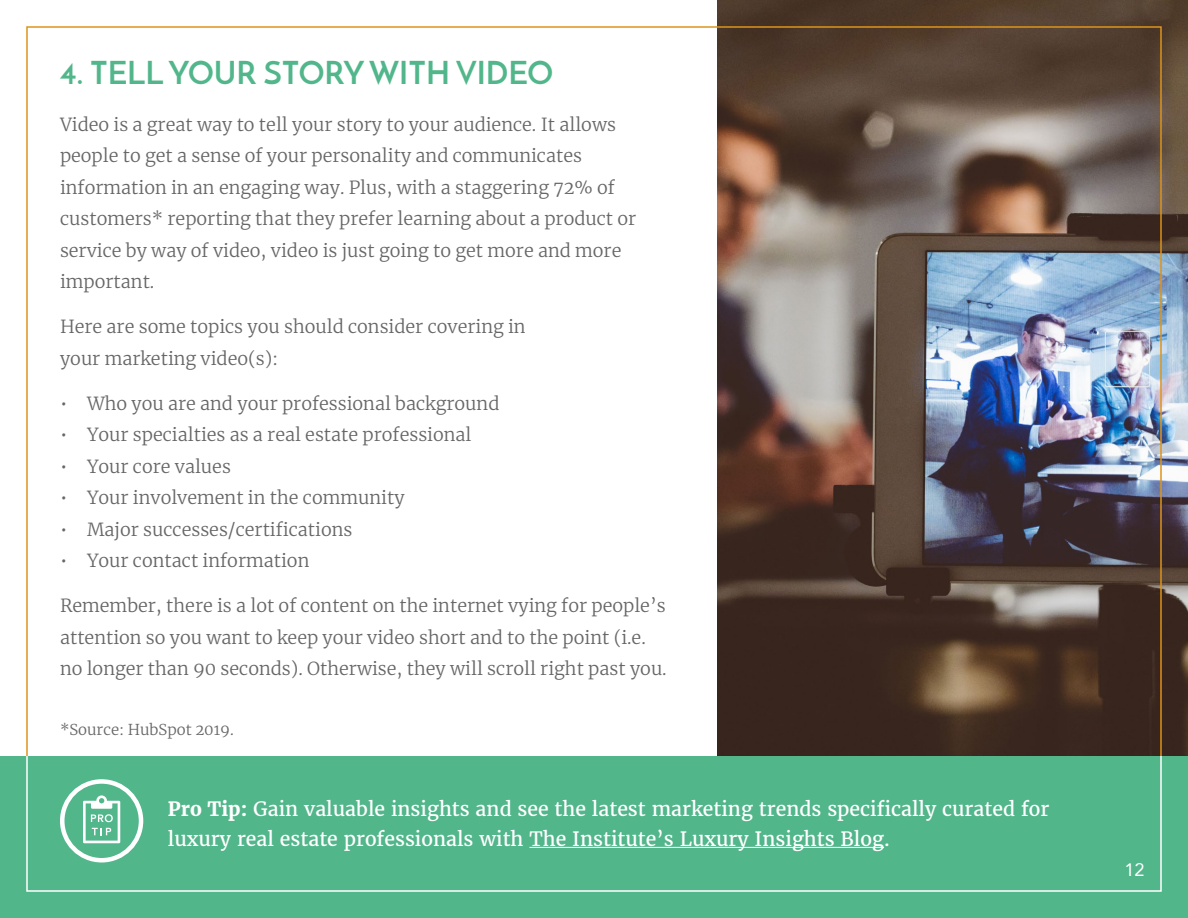
<style>
.page{position:relative;width:1188px;height:918px;background:#fff}
.page>*{position:absolute;margin:0;border:0;box-sizing:border-box;transform-origin:0 0}
.t1{font:700 31.5px "Josefin Sans";color:#52b68b}
.t2{font:19.5px/30px "Merriweather";color:#fff}
.t3{font:300 18px/31.5px "Merriweather";color:#666}
.t4{font:18px "Avenir";color:#fff}
.t5{font:300 15px "Merriweather";color:#666}
.s1{font-weight:700}
</style>
<div class="page">
<img style="left:717px;top:0;width:471px;height:756px">
<div style="left:0;top:756px;width:1188px;height:162px;background:#52b68b"></div>
<hr style="left:529px;top:847px;width:355px;height:1px;background:#fff">
<div style="left:60px;top:779px;width:83px;height:83px;border:4px solid #fff;border-radius:50%"></div>
<svg style="left:83px;top:795px;width:37px;height:48px"></svg>
<div style="left:26px;top:755px;width:1136px;height:137px;border:2px solid #fff"></div>
<h1 class="t1" style="left:60px;top:53px;width:495px">4. TELL YOUR STORY WITH VIDEO</h1>
<p class="t3" style="left:60px;top:108px;width:578px">Video is a great way to tell your story to your audience. It allows people to get a sense of your personality and communicates information in an engaging way. Plus, with a staggering 72% of customers* reporting that they prefer learning about a product or service by way of video, video is just going to get more and more important.</p>
<p class="t3" style="left:60px;top:310px;width:467px">Here are some topics you should consider covering in your marketing video(s):</p>
<p class="t3" style="left:60px;top:387px;width:441px">• Who you are and your professional background</p>
<p class="t3" style="left:60px;top:418px;width:413px">• Your specialties as a real estate professional</p>
<p class="t3" style="left:60px;top:450px;width:172px">• Your core values</p>
<p class="t3" style="left:60px;top:481px;width:346px">• Your involvement in the community</p>
<p class="t3" style="left:60px;top:513px;width:294px">• Major successes/certifications</p>
<p class="t3" style="left:60px;top:544px;width:251px">• Your contact information</p>
<p class="t3" style="left:60px;top:589px;width:608px">Remember, there is a lot of content on the internet vying for people’s attention so you want to keep your video short and to the point (i.e. no longer than 90 seconds). Otherwise, they will scroll right past you.</p>
<p class="t5" style="left:60px;top:719px;width:175px">*Source: HubSpot 2019.</p>
<p class="t2" style="left:168px;top:794px;width:883px"><span class="s1">Pro Tip:</span> Gain valuable insights and see the latest marketing trends specifically curated for luxury real estate professionals with The Institute’s Luxury Insights Blog.</p>
<p class="t4" style="left:1124px;top:855px;width:22px">12</p>
<p class="t4" style="left:1132px;top:855px;width:22px">12</p>
</div>
